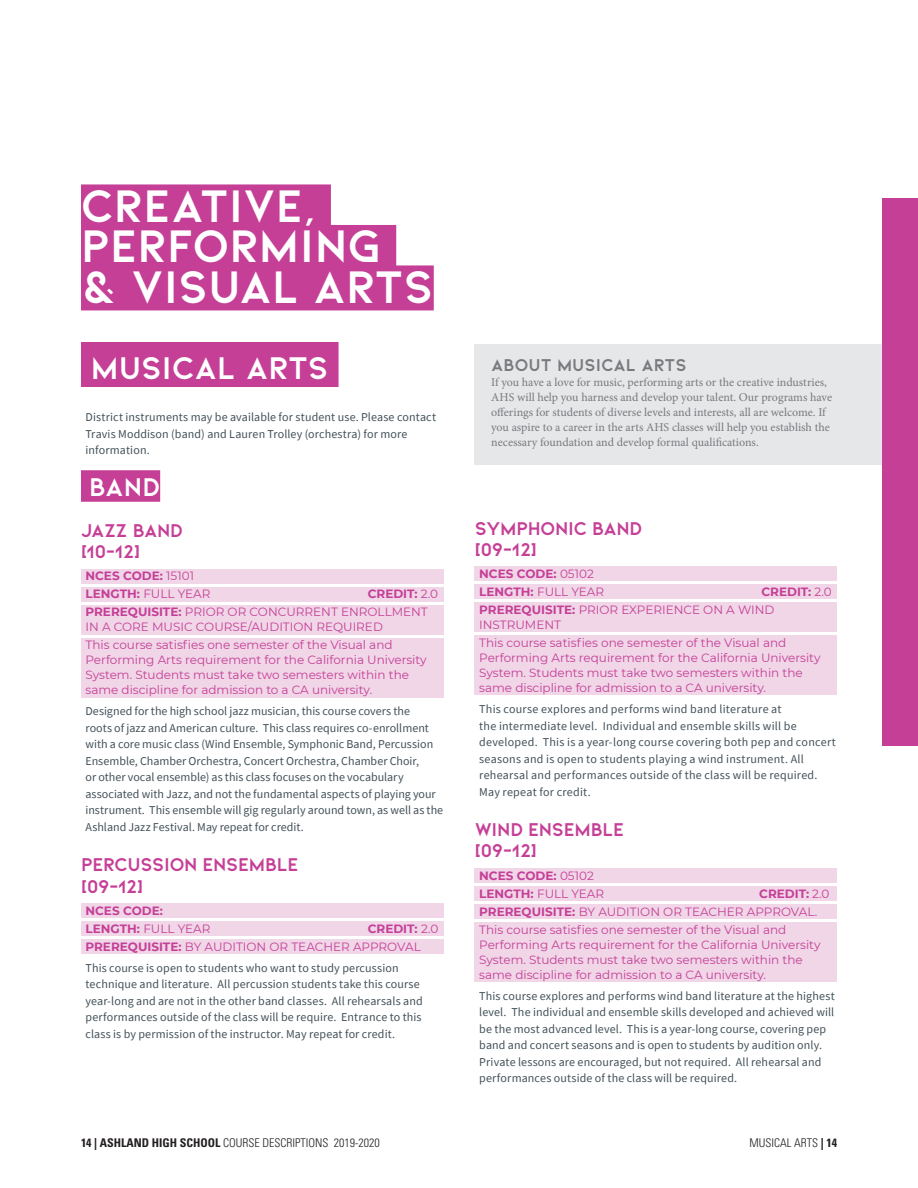
<style>
.page{position:relative;width:918px;height:1188px;background:#fff}
.page>*{position:absolute;margin:0;border:0;box-sizing:border-box;transform-origin:0 0}
.t1{font:700 48px/40.5px "Kiona";color:#fff}
.t2{font:700 33px "Kiona";color:#fff}
.t3{font:700 27px "Kiona";color:#fff}
.t4{font:700 19.5px/21px "Kiona";letter-spacing:-.02em;color:#c53f97}
.t5{font:700 18px "Kiona";color:#787a7d}
.t6{font:12px/16.5px "Source Sans Pro";letter-spacing:.01em;color:#425159}
.t7{font:12px/18px "Montserrat";color:#c53f97}
.t8{font:12px/15px "Minion Pro";letter-spacing:-.005em;color:#787a7d}
.t9{font:700 12px/18px "Montserrat";color:#c53f97}
.t10{font:300 condensed 12px "Univers LT Std";color:#231f20}
.s1{font-weight:400}
.s2{font-weight:700}
</style>
<div class="page">
<div style="left:81px;top:184px;width:250px;height:45px;background:#c53f97"></div>
<div style="left:81px;top:225px;width:315px;height:45px;background:#c53f97"></div>
<div style="left:81px;top:265px;width:353px;height:45px;background:#c53f97"></div>
<div style="left:81px;top:342px;width:258px;height:45px;background:#c53f97"></div>
<div style="left:81px;top:470px;width:79px;height:32px;background:#c53f97"></div>
<div style="left:81px;top:569px;width:362px;height:15px;background:#f0d6e7"></div>
<div style="left:81px;top:587px;width:362px;height:15px;background:#f0d6e7"></div>
<div style="left:81px;top:605px;width:362px;height:30px;background:#f0d6e7"></div>
<div style="left:81px;top:638px;width:362px;height:60px;background:#f0d6e7"></div>
<div style="left:81px;top:903px;width:362px;height:15px;background:#f0d6e7"></div>
<div style="left:81px;top:921px;width:362px;height:15px;background:#f0d6e7"></div>
<div style="left:81px;top:939px;width:362px;height:15px;background:#f0d6e7"></div>
<div style="left:475px;top:567px;width:362px;height:14px;background:#f0d6e7"></div>
<div style="left:475px;top:585px;width:362px;height:14px;background:#f0d6e7"></div>
<div style="left:475px;top:603px;width:362px;height:29px;background:#f0d6e7"></div>
<div style="left:475px;top:636px;width:362px;height:59px;background:#f0d6e7"></div>
<div style="left:475px;top:868px;width:362px;height:15px;background:#f0d6e7"></div>
<div style="left:475px;top:886px;width:362px;height:15px;background:#f0d6e7"></div>
<div style="left:475px;top:904px;width:362px;height:15px;background:#f0d6e7"></div>
<div style="left:475px;top:922px;width:362px;height:60px;background:#f0d6e7"></div>
<div style="left:475px;top:344px;width:443px;height:120px;background:#e6e7e9"></div>
<div style="left:882px;top:198px;width:36px;height:547px;background:#c53f97"></div>
<h1 class="t1" style="left:81px;top:185px;width:354px">CREATIVE,<br>PERFORMING<br>&amp; VISUAL ARTS</h1>
<h2 class="t2" style="left:91px;top:349px;width:239px">MUSICAL ARTS</h2>
<p class="t6" style="left:86px;top:409px;width:352px">District instruments may be available for student use. Please contact<br>Travis Moddison (band) and Lauren Trolley (orchestra) for more information.</p>
<h3 class="t3" style="left:89px;top:471px;width:73px">BAND</h3>
<h3 class="t4" style="left:81px;top:520px;width:103px">JAZZ BAND [10-12]</h3>
<p class="t9" style="left:86px;top:567px;width:127px">NCES CODE: <span class="s1">15101<br></span>LENGTH: <span class="s1">FULL YEAR</span></p>
<p class="t7" style="left:86px;top:585px;width:354px;text-indent:282px"><span class="s2">CREDIT:</span> 2.0<br><span class="s2">PREREQUISITE:</span> PRIOR OR CONCURRENT ENROLLMENT</p>
<p class="t7" style="left:86px;top:618px;width:309px">IN A CORE MUSIC COURSE/AUDITION REQUIRED<br>This course satisfies one semester of the Visual and</p>
<p class="t7" style="left:86px;top:652px;width:343px;line-height:15px">Performing Arts requirement for the California University<br>System. Students must take two semesters within the same discipline for admission to a CA university.</p>
<p class="t6" style="left:86px;top:703px;width:359px">Designed for the high school jazz musician, this course covers the<br>roots of jazz and American culture. This class requires co-enrollment with a core music class (Wind Ensemble, Symphonic Band, Percussion Ensemble, Chamber Orchestra, Concert Orchestra, Chamber Choir,<br>or other vocal ensemble) as this class focuses on the vocabulary associated with Jazz, and not the fundamental aspects of playing your instrument. This ensemble will gig regularly around town, as well as the Ashland Jazz Festival. May repeat for credit.</p>
<h3 class="t4" style="left:81px;top:854px;width:219px">PERCUSSION ENSEMBLE [09-12]</h3>
<p class="t9" style="left:86px;top:901px;width:127px">NCES CODE:<br>LENGTH: <span class="s1">FULL YEAR</span></p>
<p class="t7" style="left:86px;top:919px;width:354px;text-indent:282px"><span class="s2">CREDIT:</span> 2.0<br><span class="s2">PREREQUISITE:</span> BY AUDITION OR TEACHER APPROVAL</p>
<p class="t6" style="left:86px;top:960px;width:339px">This course is open to students who want to study percussion technique and literature. All percussion students take this course year-long and are not in the other band classes. All rehearsals and performances outside of the class will be require. Entrance to this class is by permission of the instructor. May repeat for credit.</p>
<h3 class="t5" style="left:491px;top:355px;width:197px">ABOUT MUSICAL ARTS</h3>
<p class="t8" style="left:491px;top:375px;width:342px">If you have a love for music, performing arts or the creative industries, AHS will help you harness and develop your talent. Our programs have offerings for students of diverse levels and interests, all are welcome. If you aspire to a career in the arts AHS classes will help you establish the necessary foundation and develop formal qualifications.</p>
<h3 class="t4" style="left:475px;top:517px;width:169px">SYMPHONIC BAND [09-12]</h3>
<p class="t9" style="left:479px;top:564px;width:127px">NCES CODE: <span class="s1">05102<br></span>LENGTH: <span class="s1">FULL YEAR</span></p>
<p class="t7" style="left:479px;top:583px;width:354px;text-indent:282px"><span class="s2">CREDIT:</span> 2.0<br><span class="s2">PREREQUISITE:</span> PRIOR EXPERIENCE ON A WIND</p>
<p class="t7" style="left:479px;top:616px;width:309px">INSTRUMENT<br>This course satisfies one semester of the Visual and</p>
<p class="t7" style="left:479px;top:650px;width:343px;line-height:15px">Performing Arts requirement for the California University<br>System. Students must take two semesters within the same discipline for admission to a CA university.</p>
<p class="t6" style="left:479px;top:701px;width:358px">This course explores and performs wind band literature at<br>the intermediate level. Individual and ensemble skills will be developed. This is a year-long course covering both pep and concert seasons and is open to students playing a wind instrument. All rehearsal and performances outside of the class will be required.<br>May repeat for credit.</p>
<h3 class="t4" style="left:475px;top:819px;width:151px">WIND ENSEMBLE [09-12]</h3>
<p class="t9" style="left:479px;top:866px;width:127px">NCES CODE: <span class="s1">05102<br></span>LENGTH: <span class="s1">FULL YEAR</span></p>
<p class="t7" style="left:479px;top:884px;width:352px;text-indent:280px"><span class="s2">CREDIT:</span> 2.0<br><span class="s2">PREREQUISITE:</span> BY AUDITION OR TEACHER APPROVAL.<br>This course satisfies one semester of the Visual and</p>
<p class="t7" style="left:479px;top:937px;width:343px;line-height:15px">Performing Arts requirement for the California University<br>System. Students must take two semesters within the same discipline for admission to a CA university.</p>
<p class="t6" style="left:479px;top:987px;width:357px">This course explores and performs wind band literature at the highest level. The individual and ensemble skills developed and achieved will be the most advanced level. This is a year-long course, covering pep band and concert seasons and is open to students by audition only.<br>Private lessons are encouraged, but not required. All rehearsal and performances outside of the class will be required.</p>
<p class="t10" style="left:81px;top:1136px;width:300px"><span class="s2">14 | ASHLAND HIGH SCHOOL</span> COURSE DESCRIPTIONS 2019-2020</p>
<p class="t10" style="left:749px;top:1136px;width:89px">MUSICAL ARTS <span class="s2">| 14</span></p>
</div>
